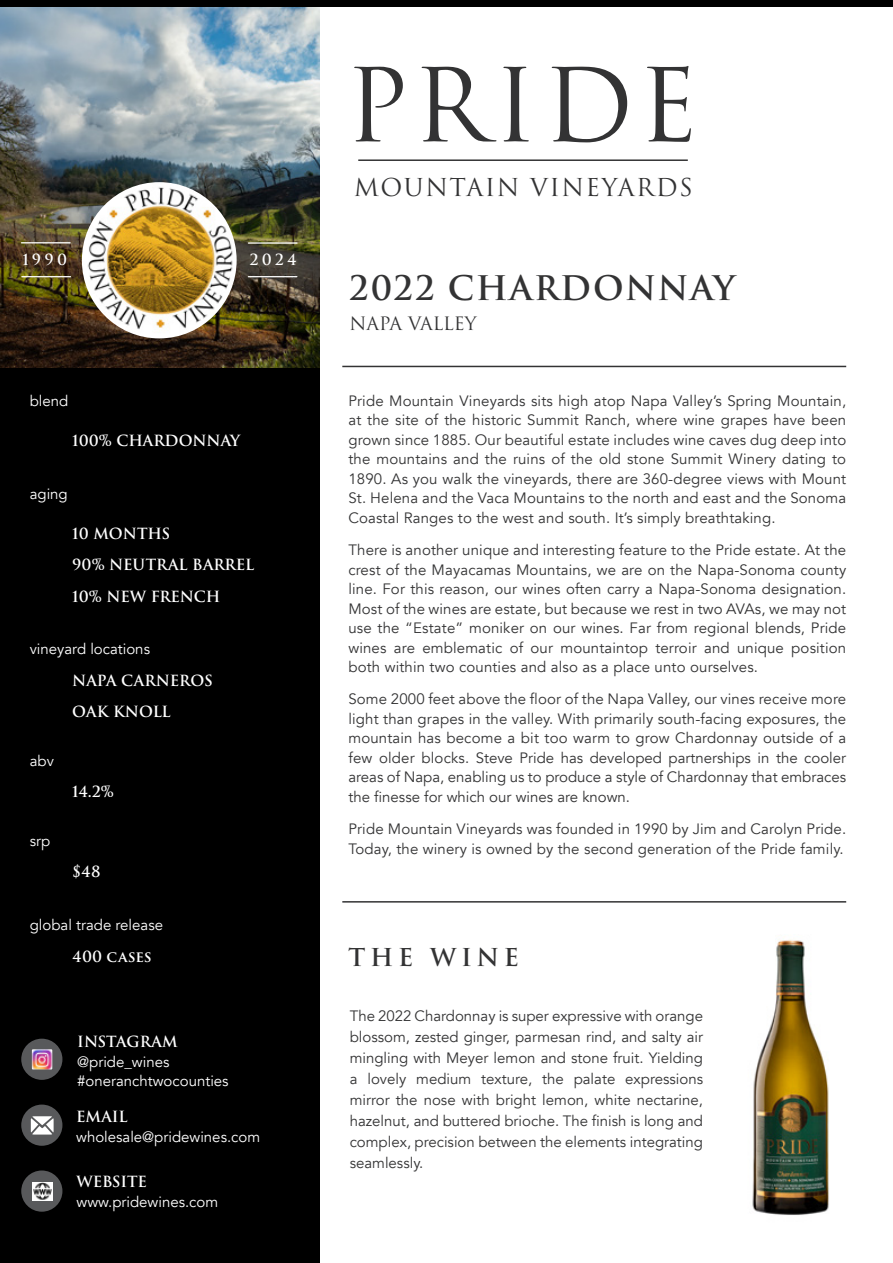
<style>
.page{position:relative;width:893px;height:1263px;background:#fff}
.page>*{position:absolute;margin:0;border:0;box-sizing:border-box;transform-origin:0 0}
.t1{font:99px "Trajan Pro 3";letter-spacing:.05em;color:#333334}
.t2{font:600 33px "Trajan Pro 3";letter-spacing:.045em;color:#333334}
.t3{font:24px "Trajan Pro 3";letter-spacing:.06em;color:#333334}
.t4{font:600 24px "Trajan Pro 3";letter-spacing:.2em;color:#333334}
.t5{font:18px "Trajan Pro 3";letter-spacing:-.005em;color:#333334}
.t6{font:15px/19.5px "Avenir";letter-spacing:.01em;color:#333334;text-align:justify}
.t7{font:15px/19.5px "Avenir";color:#fff}
.t8{font:600 15px/31.5px "Trajan Pro 3";color:#fff}
</style>
<div class="page">
<div style="left:0;top:0;width:320px;height:1263px;background:#000"></div>
<div style="left:21px;top:1039px;width:41px;height:41px;background:#58595b;border-radius:50%"></div>
<div style="left:21px;top:1104px;width:41px;height:42px;background:#58595b;border-radius:50%"></div>
<svg style="left:31px;top:1116px;width:23px;height:18px"></svg>
<div style="left:21px;top:1170px;width:41px;height:42px;background:#58595b;border-radius:50%"></div>
<div style="left:0;top:0;width:893px;height:7px;background:#000"></div>
<hr style="left:342px;top:366px;width:504px;height:1px;background:#333334">
<img style="left:0;top:7px;width:320px;height:361px">
<hr style="left:22px;top:242px;width:48px;height:1px;background:#fff">
<hr style="left:22px;top:276px;width:48px;height:1px;background:#fff">
<hr style="left:248px;top:242px;width:49px;height:2px;background:#fff">
<hr style="left:248px;top:276px;width:49px;height:1px;background:#fff">
<img style="left:32px;top:1049px;width:20px;height:20px">
<img style="left:32px;top:1182px;width:21px;height:18px">
<hr style="left:342px;top:901px;width:504px;height:1px;background:#333334">
<img style="left:752px;top:940px;width:77px;height:275px">
<hr style="left:358px;top:159px;width:330px;height:2px;background:#333334">
<img style="left:82px;top:182px;width:155px;height:156px">
<p class="t8" style="left:23px;top:245px;width:46px">1990</p>
<p class="t8" style="left:250px;top:245px;width:48px">2024</p>
<p class="t7" style="left:30px;top:391px;width:40px">blend</p>
<p class="t8" style="left:72px;top:425px;width:170px">100% CHARDONNAY</p>
<p class="t7" style="left:30px;top:484px;width:40px">aging</p>
<p class="t8" style="left:72px;top:518px;width:183px">10 MONTHS<br>90% NEUTRAL BARREL<br>10% NEW FRENCH</p>
<p class="t7" style="left:30px;top:640px;width:122px">vineyard locations</p>
<p class="t8" style="left:72px;top:665px;width:142px">NAPA CARNEROS<br>OAK KNOLL</p>
<p class="t7" style="left:30px;top:751px;width:26px">abv</p>
<p class="t8" style="left:72px;top:777px;width:43px">14.2%</p>
<p class="t7" style="left:30px;top:831px;width:22px">srp</p>
<p class="t8" style="left:72px;top:857px;width:30px">$48</p>
<p class="t7" style="left:30px;top:915px;width:135px">global trade release</p>
<p class="t8" style="left:72px;top:941px;width:81px">400 cases</p>
<p class="t8" style="left:77px;top:1026px;width:102px">INSTAGRAM</p>
<p class="t7" style="left:77px;top:1052px;width:153px">@pride_wines #oneranchtwocounties</p>
<p class="t8" style="left:76px;top:1102px;width:53px">EMAIL</p>
<p class="t7" style="left:76px;top:1127px;width:185px">wholesale@pridewines.com</p>
<p class="t8" style="left:77px;top:1166px;width:72px">WEBSITE</p>
<p class="t7" style="left:77px;top:1192px;width:143px">www.pridewines.com</p>
<h1 class="t1" style="left:345px;top:38px;width:355px">PRIDE</h1>
<h3 class="t3" style="left:354px;top:171px;width:341px">MOUNTAIN VINEYARDS</h3>
<h2 class="t2" style="left:349px;top:264px;width:387px">2022 CHARDONNAY</h2>
<p class="t5" style="left:349px;top:311px;width:129px">NAPA VALLEY</p>
<p class="t6" style="left:348px;top:391px;width:499px">Pride Mountain Vineyards sits high atop Napa Valley’s Spring Mountain, at the site of the historic Summit Ranch, where wine grapes have been grown since 1885. Our beautiful estate includes wine caves dug deep into the mountains and the ruins of the old stone Summit Winery dating to 1890. As you walk the vineyards, there are 360-degree views with Mount St. Helena and the Vaca Mountains to the north and east and the Sonoma Coastal Ranges to the west and south. It’s simply breathtaking.</p>
<p class="t6" style="left:348px;top:540px;width:499px">There is another unique and interesting feature to the Pride estate. At the crest of the Mayacamas Mountains, we are on the Napa-Sonoma county line. For this reason, our wines often carry a Napa-Sonoma designation.<br>Most of the wines are estate, but because we rest in two AVAs, we may not use the “Estate” moniker on our wines. Far from regional blends, Pride wines are emblematic of our mountaintop terroir and unique position both within two counties and also as a place unto ourselves.</p>
<p class="t6" style="left:348px;top:690px;width:499px">Some 2000 feet above the floor of the Napa Valley, our vines receive more light than grapes in the valley. With primarily south-facing exposures, the mountain has become a bit too warm to grow Chardonnay outside of a few older blocks. Steve Pride has developed partnerships in the cooler areas of Napa, enabling us to produce a style of Chardonnay that embraces the finesse for which our wines are known.</p>
<p class="t6" style="left:348px;top:819px;width:499px">Pride Mountain Vineyards was founded in 1990 by Jim and Carolyn Pride.<br>Today, the winery is owned by the second generation of the Pride family.</p>
<h3 class="t4" style="left:348px;top:940px;width:172px">THE WINE</h3>
<p class="t6" style="left:350px;top:1006px;width:355px;line-height:21px">The 2022 Chardonnay is super expressive with orange blossom, zested ginger, parmesan rind, and salty air mingling with Meyer lemon and stone fruit. Yielding a lovely medium texture, the palate expressions mirror the nose with bright lemon, white nectarine, hazelnut, and buttered brioche. The finish is long and complex, precision between the elements integrating seamlessly.</p>
</div>
